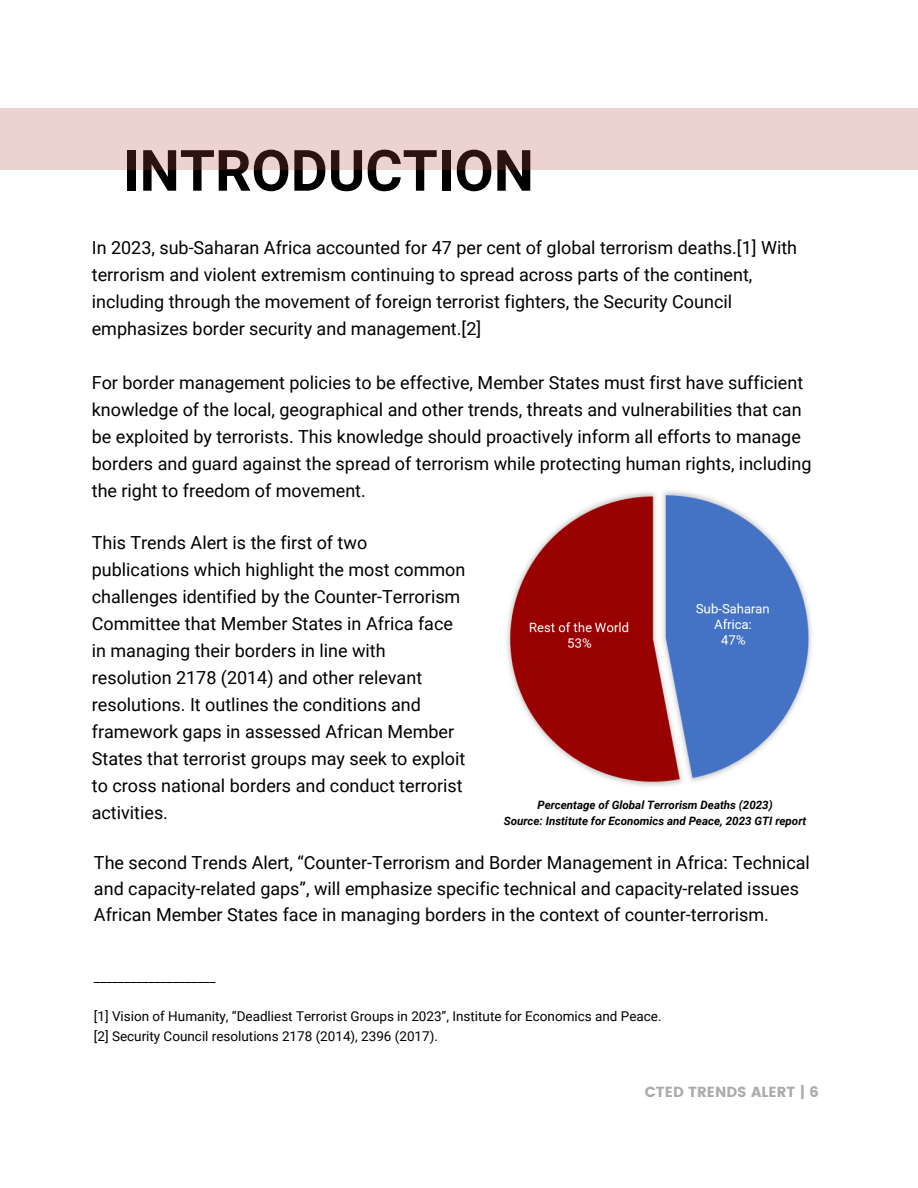
<style>
.page{position:relative;width:918px;height:1188px;background:#fff}
.page>*{position:absolute;margin:0;border:0;box-sizing:border-box;transform-origin:0 0}
.t1{font:700 57px "Roboto";color:#000}
.t2{font:18px/27px "Roboto";color:#000}
.t3{font:14.55px "Poppins";color:#ababab}
.t4{font:13.5px/19.6px "Roboto";color:#000}
.t5{font:italic 700 11.55px "Roboto";color:#000}
</style>
<div class="page">
<img style="left:507px;top:491px;width:305px;height:295px">
<div style="left:0;top:108px;width:918px;height:61px;background:#edd2d2"></div>
<h3 class="t1" style="left:123px;top:138px;width:412px">INTRODUCTION</h3>
<h1 class="t2" style="left:92px;top:234px;width:707px">In 2023, sub-Saharan Africa accounted for 47 per cent of global terrorism deaths.[1] With terrorism and violent extremism continuing to spread across parts of the continent, including through the movement of foreign terrorist fighters, the Security Council emphasizes border security and management.[2]</h1>
<h2 class="t2" style="left:92px;top:369px;width:721px">For border management policies to be effective, Member States must first have sufficient knowledge of the local, geographical and other trends, threats and vulnerabilities that can be exploited by terrorists. This knowledge should proactively inform all efforts to manage borders and guard against the spread of terrorism while protecting human rights, including the right to freedom of movement.</h2>
<p class="t2" style="left:92px;top:529px;width:375px">This Trends Alert is the first of two publications which highlight the most common challenges identified by the Counter-Terrorism Committee that Member States in Africa face in managing their borders in line with resolution 2178 (2014) and other relevant resolutions. It outlines the conditions and framework gaps in assessed African Member States that terrorist groups may seek to exploit to cross national borders and conduct terrorist activities.</p>
<p class="t5" style="left:537px;top:798px;width:237px">Percentage of Global Terrorism Deaths (2023)</p>
<p class="t5" style="left:504px;top:814px;width:304px">Source: Institute for Economics and Peace, 2023 GTI report</p>
<h2 class="t2" style="left:94px;top:849px;width:717px;line-height:26.1px">The second Trends Alert, “Counter-Terrorism and Border Management in Africa: Technical and capacity-related gaps”, will emphasize specific technical and capacity-related issues<br>African Member States face in managing borders in the context of counter-terrorism.</h2>
<h4 class="t4" style="left:94px;top:967px;width:123px">____________________</h4>
<h4 class="t4" style="left:94px;top:1007px;width:569px">[1] Vision of Humanity, “Deadliest Terrorist Groups in 2023”, Institute for Economics and Peace. [2] Security Council resolutions 2178 (2014), 2396 (2017).</h4>
<h2 class="t3" style="left:645px;top:1083px;width:176px">CTED TRENDS ALERT | 6</h2>
</div>
